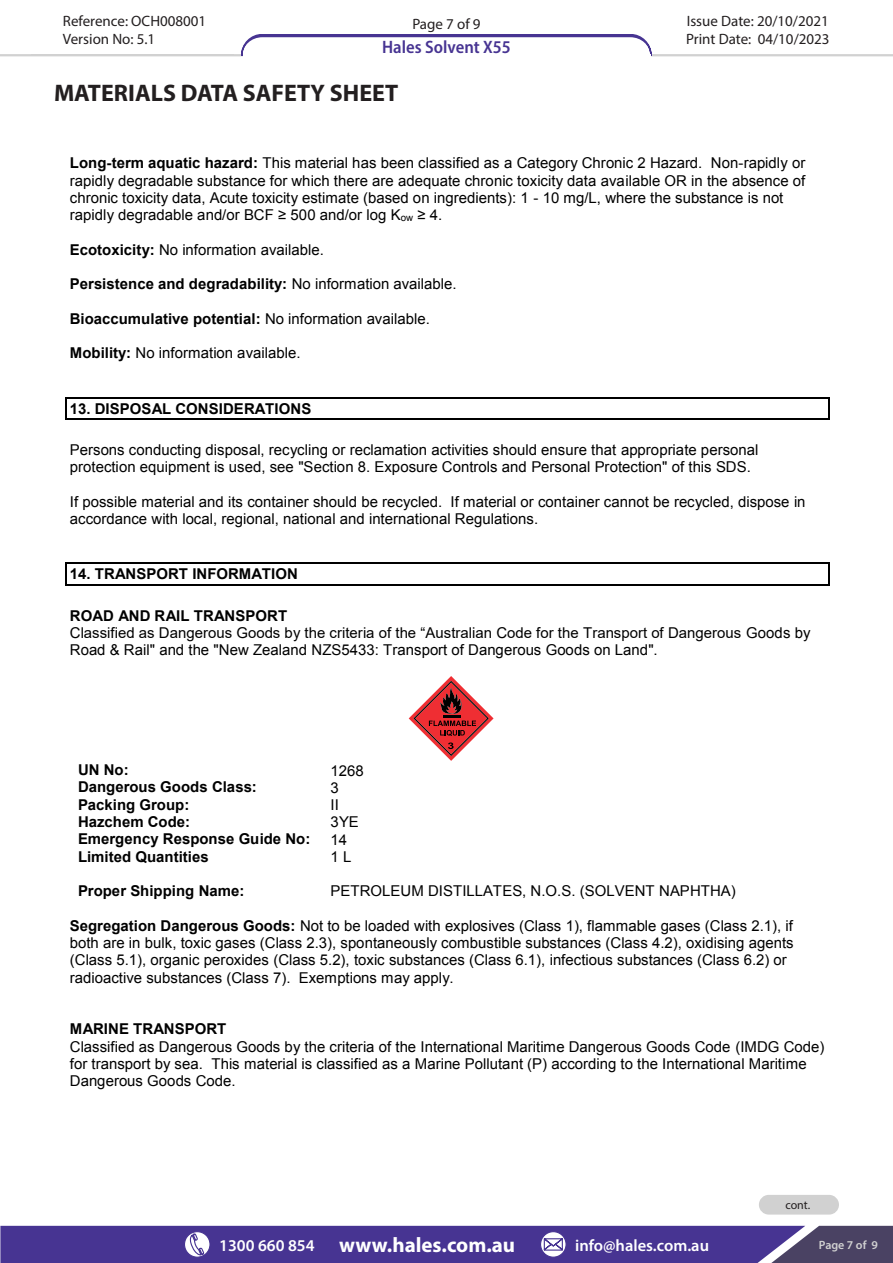
<style>
.page{position:relative;width:893px;height:1263px;background:#fff}
.page>*{position:absolute;margin:0;border:0;box-sizing:border-box;transform-origin:0 0}
.t1{font:700 27px "Arial";color:#000}
.t2{font:700 24px "Myriad Pro";color:#231f20}
.t3{font:700 21px "Myriad Pro";color:#fff}
.t4{font:600 semi-condensed 18px "Myriad Pro";color:#473492}
.t5{font:600 16.5px "Myriad Pro";color:#fff}
.t6{font:15px/17.2px "Arial";color:#000}
.t7{font:700 15px "Arial";color:#000}
.t8{font:15px "Myriad Pro";color:#231f20}
.t9{font:600 12px "Myriad Pro";color:#d1d1d1}
.t10{font:12px "Myriad Pro";color:#231f20}
.s1{font-weight:700}
.s2{font-size:9.75px}
.s3{font-weight:400}
.s4{font-weight:600;font-size:16.5px}
</style>
<div class="page">
<hr style="left:66px;top:397px;width:762px;height:1px;background:#000">
<hr style="left:66px;top:419px;width:762px;height:1px;background:#000">
<svg style="left:65px;top:397px;width:1px;height:23px"></svg>
<svg style="left:828px;top:397px;width:1px;height:23px"></svg>
<hr style="left:66px;top:563px;width:762px;height:1px;background:#000">
<hr style="left:66px;top:584px;width:762px;height:1px;background:#000">
<svg style="left:65px;top:563px;width:1px;height:22px"></svg>
<svg style="left:828px;top:563px;width:1px;height:22px"></svg>
<svg style="left:409px;top:676px;width:85px;height:85px"></svg>
<svg style="left:0;top:34px;width:893px;height:22px"></svg>
<svg style="left:240px;top:35px;width:412px;height:20px"></svg>
<hr style="left:243px;top:54px;width:407px;height:3px;background:#fff">
<hr style="left:32px;top:54px;width:202px;height:1px;background:#d1d1d1">
<svg style="left:0;top:1226px;width:893px;height:37px;background:#4e3d90"></svg>
<div style="left:759px;top:1195px;width:80px;height:19px;background:#d1d1d1;border-radius:10px"></div>
<p class="t8" style="left:63px;top:12px;width:145px">Reference: OCH008001</p>
<p class="t8" style="left:687px;top:12px;width:144px">Issue Date: 20/10/2021</p>
<p class="t8" style="left:63px;top:30px;width:94px">Version No: 5.1</p>
<p class="t8" style="left:686px;top:30px;width:145px">Print Date: 04/10/2023</p>
<p class="t8" style="left:412px;top:15px;width:70px">Page 7 of 9</p>
<p class="t4" style="left:382px;top:36px;width:130px">Hales Solvent X55</p>
<h2 class="t2" style="left:54px;top:77px;width:346px">MATERIALS DATA SAFETY SHEET</h2>
<h1 class="t1" style="left:78px;top:78px;width:229px">Safety Data Sheet</h1>
<p class="t6" style="left:70px;top:155px;width:737px"><span class="s1">Long-term aquatic hazard:</span> This material has been classified as a Category Chronic 2 Hazard. Non-rapidly or rapidly degradable substance for which there are adequate chronic toxicity data available OR in the absence of chronic toxicity data, Acute toxicity estimate (based on ingredients): 1 - 10 mg/L, where the substance is not rapidly degradable and/or BCF ≥ 500 and/or log K<span class="s2">ow</span> ≥ 4.</p>
<p class="t6" style="left:70px;top:241px;width:256px"><span class="s1">Ecotoxicity:</span> No information available.</p>
<p class="t7" style="left:70px;top:274px;width:388px">Persistence and degradability: <span class="s3">No information available.</span></p>
<p class="t7" style="left:70px;top:308px;width:361px">Bioaccumulative potential: <span class="s3">No information available.</span></p>
<p class="t6" style="left:70px;top:344px;width:232px"><span class="s1">Mobility:</span> No information available.</p>
<p class="t7" style="left:70px;top:398px;width:243px">13. DISPOSAL CONSIDERATIONS</p>
<p class="t6" style="left:70px;top:442px;width:690px">Persons conducting disposal, recycling or reclamation activities should ensure that appropriate personal protection equipment is used, see "Section 8. Exposure Controls and Personal Protection" of this SDS.</p>
<p class="t6" style="left:70px;top:493px;width:737px">If possible material and its container should be recycled. If material or container cannot be recycled, dispose in accordance with local, regional, national and international Regulations.</p>
<p class="t7" style="left:70px;top:564px;width:229px">14. TRANSPORT INFORMATION</p>
<p class="t7" style="left:70px;top:605px;width:219px">ROAD AND RAIL TRANSPORT</p>
<p class="t6" style="left:70px;top:624px;width:742px">Classified as Dangerous Goods by the criteria of the “Australian Code for the Transport of Dangerous Goods by<br>Road &amp; Rail" and the "New Zealand NZS5433: Transport of Dangerous Goods on Land".</p>
<p class="t7" style="left:78px;top:760px;width:52px">UN No:</p>
<p class="t6" style="left:331px;top:762px;width:35px">1268</p>
<p class="t7" style="left:78px;top:777px;width:180px">Dangerous Goods Class:</p>
<p class="t6" style="left:331px;top:779px;width:10px">3</p>
<p class="t7" style="left:78px;top:795px;width:113px">Packing Group:</p>
<p class="t6" style="left:331px;top:796px;width:10px">II</p>
<p class="t7" style="left:78px;top:812px;width:114px">Hazchem Code:</p>
<p class="t6" style="left:331px;top:813px;width:30px">3YE</p>
<p class="t7" style="left:78px;top:829px;width:234px">Emergency Response Guide No:</p>
<p class="t6" style="left:331px;top:831px;width:18px">14</p>
<p class="t7" style="left:78px;top:846px;width:132px">Limited Quantities</p>
<p class="t6" style="left:331px;top:848px;width:22px">1 L</p>
<p class="t7" style="left:78px;top:881px;width:168px">Proper Shipping Name:</p>
<p class="t6" style="left:331px;top:882px;width:407px">PETROLEUM DISTILLATES, N.O.S. (SOLVENT NAPHTHA)</p>
<p class="t6" style="left:70px;top:917px;width:725px"><span class="s1">Segregation Dangerous Goods:</span> Not to be loaded with explosives (Class 1), flammable gases (Class 2.1), if both are in bulk, toxic gases (Class 2.3), spontaneously combustible substances (Class 4.2), oxidising agents (Class 5.1), organic peroxides (Class 5.2), toxic substances (Class 6.1), infectious substances (Class 6.2) or radioactive substances (Class 7). Exemptions may apply.</p>
<p class="t7" style="left:70px;top:1019px;width:158px">MARINE TRANSPORT</p>
<p class="t6" style="left:70px;top:1038px;width:756px">Classified as Dangerous Goods by the criteria of the International Maritime Dangerous Goods Code (IMDG Code) for transport by sea. This material is classified as a Marine Pollutant (P) according to the International Maritime<br>Dangerous Goods Code.</p>
<p class="t10" style="left:785px;top:1198px;width:26px">cont.</p>
<h3 class="t3" style="left:219px;top:1231px;width:297px"><span class="s4">1300 660 854</span> www.hales.com.au</h3>
<p class="t5" style="left:575px;top:1234px;width:135px">info@hales.com.au</p>
<p class="t9" style="left:819px;top:1237px;width:61px">Page 7 of 9</p>
</div>
